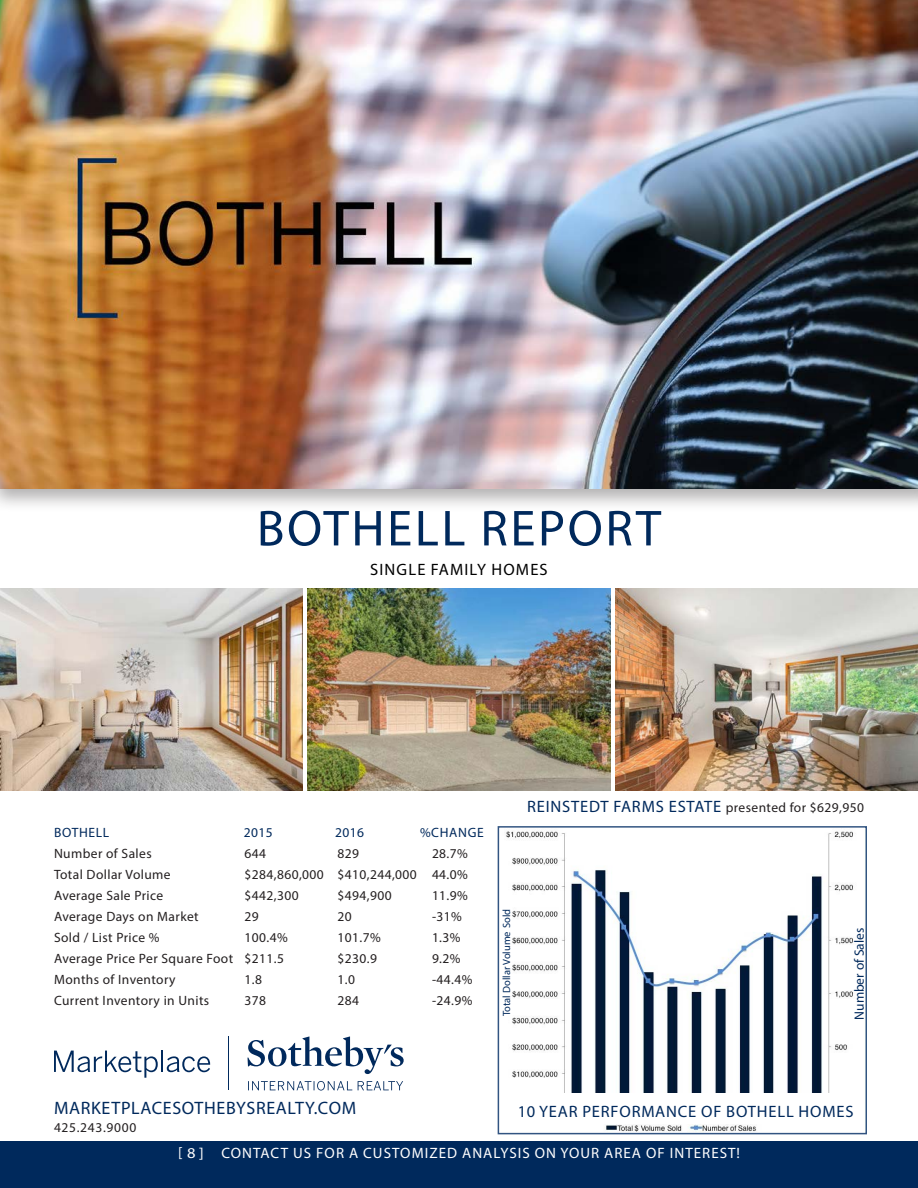
<style>
.page{position:relative;width:918px;height:1188px;background:#fff}
.page>*{position:absolute;margin:0;border:0;box-sizing:border-box;transform-origin:0 0}
.t1{font:51px "Myriad Pro";letter-spacing:.05em;color:#00295c}
.t2{font:18px "Myriad Pro";letter-spacing:.035em;color:#00295c}
.t3{font:16.5px "Myriad Pro";letter-spacing:.05em;color:#00295c}
.t4{font:16.5px "Myriad Pro";letter-spacing:.07em;color:#010101}
.t5{font:15px "Myriad Pro";letter-spacing:.07em;color:#fff}
.t6{font:13.5px "Myriad Pro";letter-spacing:.03em;color:#231f20}
.t7{font:13.5px "Myriad Pro";letter-spacing:.03em;color:#00295c}
.t8{font:13.5px "Myriad Pro";color:#00295c}
.t9{font:13.5px "Myriad Pro";letter-spacing:.05em;color:#231f20}
.t10{font:13.5px "Myriad Pro";letter-spacing:.05em;color:#00295c}
.t11{font:10.5px "Myriad Pro";color:#00295c}
.s1{font-size:13.5px;color:#231f20}
</style>
<div class="page">
<div style="left:0;top:1142px;width:918px;height:46px;background:#00295c"></div>
<div style="left:0;top:0;width:918px;height:513px;background:#231f20;opacity:.35"></div>
<img style="left:0;top:0;width:912px;height:488px">
<img style="left:0;top:588px;width:303px;height:202px">
<img style="left:308px;top:588px;width:302px;height:202px">
<img style="left:615px;top:588px;width:303px;height:202px">
<img style="left:506px;top:831px;width:347px;height:300px">
<div style="left:498px;top:826px;width:369px;height:308px;border:2px solid #325481"></div>
<hr style="left:228px;top:1036px;width:1px;height:54px;background:#00295c">
<svg style="left:248px;top:1036px;width:156px;height:38px"></svg>
<svg style="left:248px;top:1081px;width:155px;height:10px"></svg>
<svg style="left:54px;top:1051px;width:104px;height:27px"></svg>
<hr style="left:161px;top:1051px;width:2px;height:21px;background:#00295c">
<svg style="left:167px;top:1056px;width:43px;height:16px"></svg>
<div style="left:912px;top:0;width:6px;height:513px;background:#231f20;opacity:.35"></div>
<img style="left:541px;top:1094px;width:305px;height:10px">
<div style="left:508px;top:1104px;width:356px;height:20px;background:#fff"></div>
<p class="t1" style="left:257px;top:497px;width:406px">BOTHELL REPORT</p>
<p class="t4" style="left:370px;top:560px;width:179px">SINGLE FAMILY HOMES</p>
<p class="t10" style="left:54px;top:824px;width:57px">BOTHELL</p>
<p class="t7" style="left:244px;top:824px;width:30px">2015</p>
<p class="t7" style="left:335px;top:824px;width:30px">2016</p>
<p class="t7" style="left:420px;top:824px;width:65px">%CHANGE</p>
<p class="t6" style="left:54px;top:845px;width:99px">Number of Sales</p>
<p class="t6" style="left:244px;top:845px;width:23px">644</p>
<p class="t6" style="left:338px;top:845px;width:23px">829</p>
<p class="t6" style="left:432px;top:845px;width:37px">28.7%</p>
<p class="t6" style="left:54px;top:866px;width:118px">Total Dollar Volume</p>
<p class="t6" style="left:244px;top:866px;width:225px">$284,860,000 $410,244,000 44.0%</p>
<p class="t6" style="left:54px;top:887px;width:111px">Average Sale Price</p>
<p class="t6" style="left:244px;top:887px;width:56px">$442,300</p>
<p class="t6" style="left:338px;top:887px;width:56px">$494,900</p>
<p class="t6" style="left:432px;top:887px;width:37px">11.9%</p>
<p class="t6" style="left:54px;top:908px;width:146px">Average Days on Market</p>
<p class="t6" style="left:244px;top:908px;width:16px">29</p>
<p class="t6" style="left:338px;top:908px;width:16px">20</p>
<p class="t6" style="left:432px;top:908px;width:31px">-31%</p>
<p class="t6" style="left:54px;top:929px;width:107px">Sold / List Price %</p>
<p class="t6" style="left:244px;top:929px;width:45px">100.4%</p>
<p class="t6" style="left:338px;top:929px;width:45px">101.7%</p>
<p class="t6" style="left:432px;top:929px;width:30px">1.3%</p>
<p class="t6" style="left:54px;top:950px;width:231px">Average Price Per Square Foot $211.5</p>
<p class="t6" style="left:338px;top:950px;width:41px">$230.9</p>
<p class="t6" style="left:432px;top:950px;width:30px">9.2%</p>
<p class="t6" style="left:54px;top:971px;width:123px">Months of Inventory</p>
<p class="t6" style="left:244px;top:971px;width:19px">1.8</p>
<p class="t6" style="left:338px;top:971px;width:19px">1.0</p>
<p class="t6" style="left:432px;top:971px;width:42px">-44.4%</p>
<p class="t6" style="left:54px;top:992px;width:157px">Current Inventory in Units</p>
<p class="t6" style="left:244px;top:992px;width:23px">378</p>
<p class="t6" style="left:338px;top:992px;width:23px">284</p>
<p class="t6" style="left:432px;top:992px;width:42px">-24.9%</p>
<p class="t3" style="left:527px;top:797px;width:338px">REINSTEDT FARMS ESTATE <span class="s1">presented for $629,950</span></p>
<p class="t11" style="left:500px;top:1016px;width:109px;rotate:-90deg">Total Dollar Volume Sold</p>
<p class="t8" style="left:851px;top:1020px;width:94px;rotate:-90deg">Number of Sales</p>
<p class="t2" style="left:54px;top:1097px;width:304px">MARKETPLACESOTHEBYSREALTY.COM</p>
<p class="t9" style="left:54px;top:1119px;width:84px">425.243.9000</p>
<p class="t3" style="left:518px;top:1101px;width:337px">10 YEAR PERFORMANCE OF BOTHELL HOMES</p>
<p class="t5" style="left:178px;top:1143px;width:564px">[ 8 ] CONTACT US FOR A CUSTOMIZED ANALYSIS ON YOUR AREA OF INTEREST!</p>
</div>
